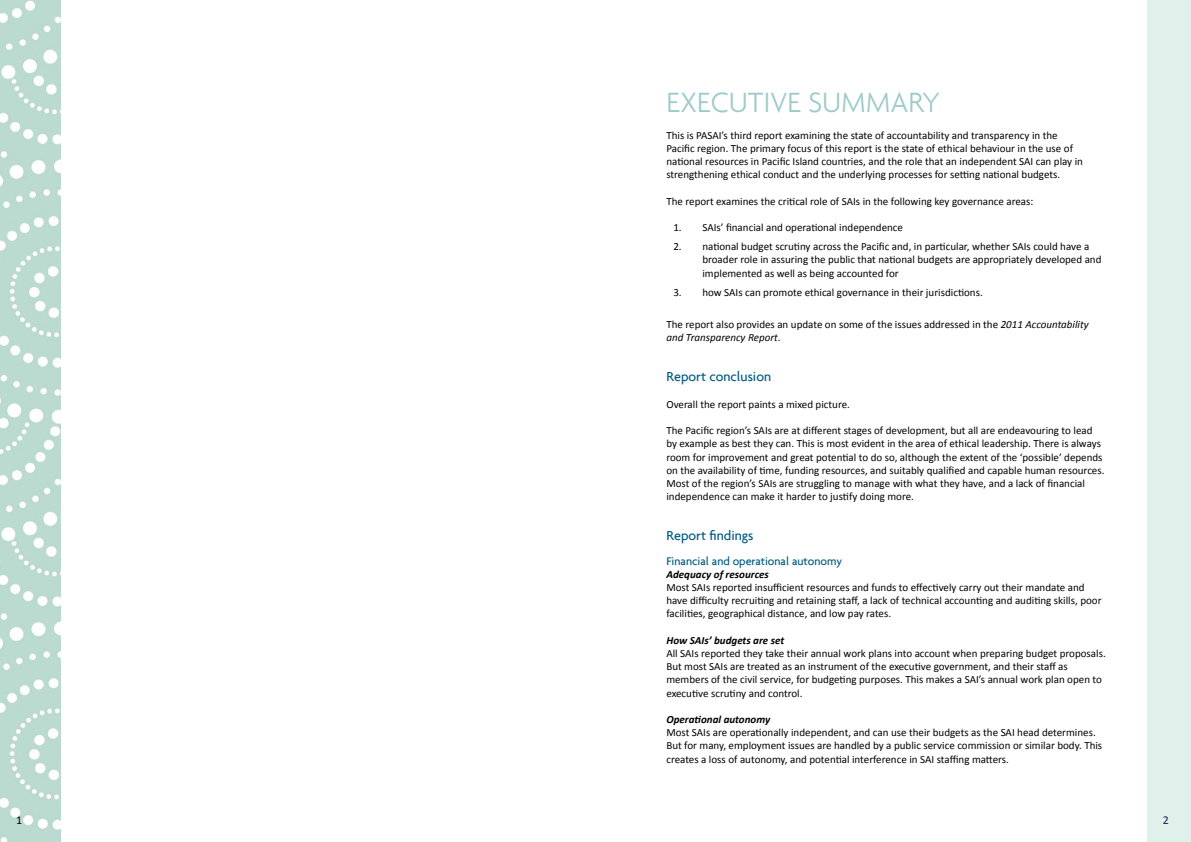
<style>
.page{position:relative;width:1191px;height:842px;background:#fff}
.page>*{position:absolute;margin:0;border:0;box-sizing:border-box;transform-origin:0 0}
.t1{font:300 30px "Agenda";color:#9fcaca}
.t2{font:500 14px "Agenda";color:#005c82}
.t3{font:500 12px "Agenda";color:#005c82}
.t4{font:12px "Calibri";color:#000}
.t5{font:12px "Calibri";color:#1a2452}
.t6{font:11px/13.2px "Calibri";color:#000}
.t7{font:italic 700 11px "Calibri";color:#000}
.s1{font-style:italic}
</style>
<div class="page">
<img style="left:0;top:0;width:61px;height:842px">
<div style="left:1147px;top:0;width:44px;height:842px;background:#e0f1eb"></div>
<h1 class="t1" style="left:666px;top:85px;width:275px">EXECUTIVE SUMMARY</h1>
<p class="t6" style="left:666px;top:128px;width:418px">This is PASAI’s third report examining the state of accountability and transparency in the Pacific region. The primary focus of this report is the state of ethical behaviour in the use of national resources in Pacific Island countries, and the role that an independent SAI can play in strengthening ethical conduct and the underlying processes for setting national budgets.</p>
<p class="t6" style="left:666px;top:194px;width:368px">The report examines the critical role of SAIs in the following key governance areas:</p>
<p class="t6" style="left:673px;top:220px;width:231px">1. SAIs’ financial and operational independence</p>
<p class="t6" style="left:702px;top:239px;width:400px;text-indent:-29px">2. national budget scrutiny across the Pacific and, in particular, whether SAIs could have a broader role in assuring the public that national budgets are appropriately developed and implemented as well as being accounted for</p>
<p class="t6" style="left:673px;top:285px;width:311px">3. how SAIs can promote ethical governance in their jurisdictions.</p>
<p class="t6" style="left:666px;top:317px;width:424px">The report also provides an update on some of the issues addressed in the <span class="s1">2011 Accountability and Transparency Report</span>.</p>
<p class="t2" style="left:666px;top:368px;width:106px">Report conclusion</p>
<p class="t6" style="left:666px;top:397px;width:185px">Overall the report paints a mixed picture.</p>
<p class="t6" style="left:666px;top:423px;width:439px">The Pacific region’s SAIs are at different stages of development, but all are endeavouring to lead by example as best they can. This is most evident in the area of ethical leadership. There is always room for improvement and great potential to do so, although the extent of the ‘possible’ depends on the availability of time, funding resources, and suitably qualified and capable human resources.<br>Most of the region’s SAIs are struggling to manage with what they have, and a lack of financial independence can make it harder to justify doing more.</p>
<p class="t2" style="left:666px;top:527px;width:89px">Report findings</p>
<p class="t3" style="left:666px;top:553px;width:177px">Financial and operational autonomy</p>
<p class="t7" style="left:666px;top:567px;width:104px">Adequacy of resources</p>
<p class="t6" style="left:666px;top:580px;width:436px">Most SAIs reported insufficient resources and funds to effectively carry out their mandate and have difficulty recruiting and retaining staff, a lack of technical accounting and auditing skills, poor facilities, geographical distance, and low pay rates.</p>
<p class="t7" style="left:666px;top:633px;width:119px">How SAIs’ budgets are set</p>
<p class="t6" style="left:666px;top:646px;width:441px">All SAIs reported they take their annual work plans into account when preparing budget proposals.<br>But most SAIs are treated as an instrument of the executive government, and their staff as members of the civil service, for budgeting purposes. This makes a SAI’s annual work plan open to executive scrutiny and control.</p>
<p class="t7" style="left:666px;top:712px;width:105px">Operational autonomy</p>
<p class="t6" style="left:666px;top:725px;width:437px">Most SAIs are operationally independent, and can use their budgets as the SAI head determines.<br>But for many, employment issues are handled by a public service commission or similar body. This creates a loss of autonomy, and potential interference in SAI staffing matters.</p>
<p class="t4" style="left:16px;top:812px;width:8px">1</p>
<p class="t5" style="left:1162px;top:812px;width:8px">2</p>
</div>
